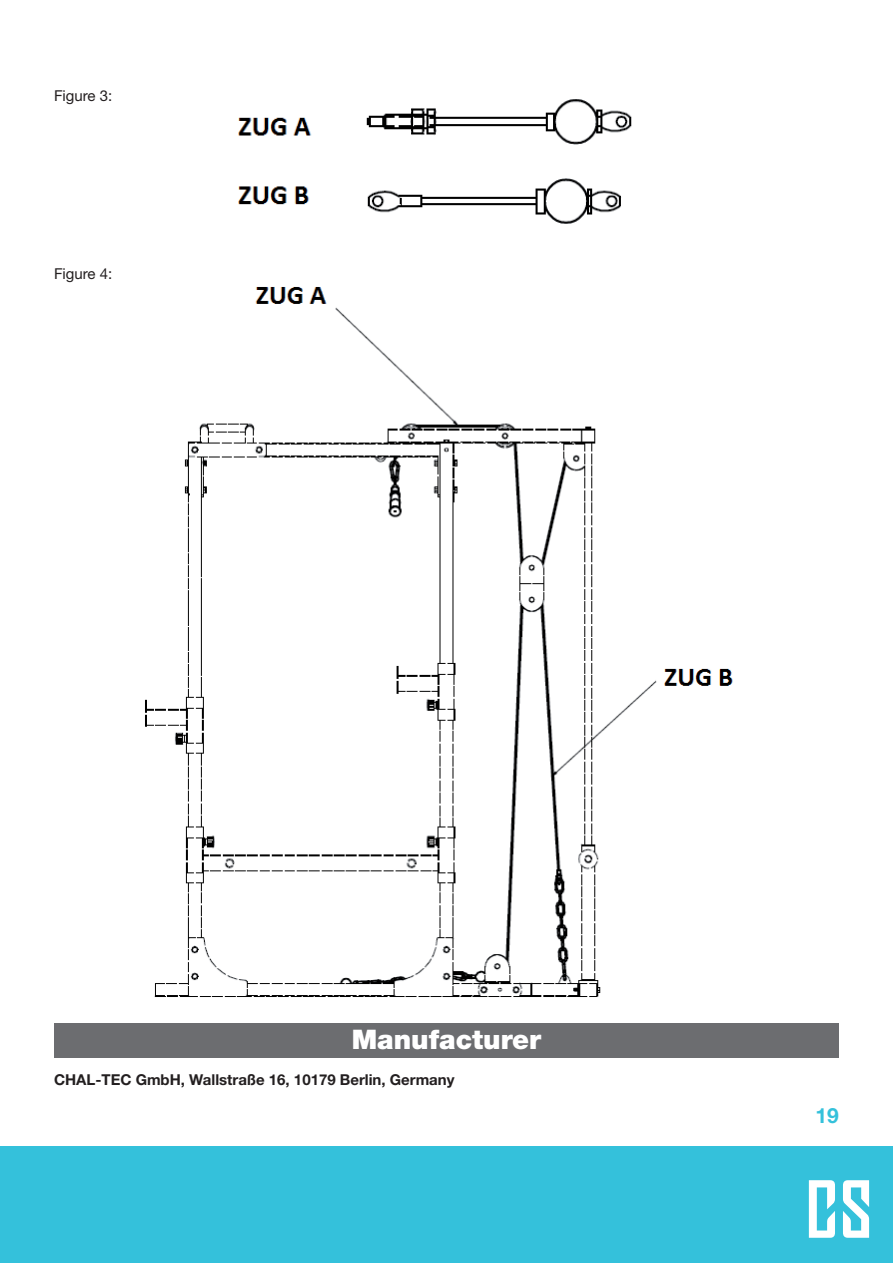
<style>
.page{position:relative;width:893px;height:1263px;background:#fff}
.page>*{position:absolute;margin:0;border:0;box-sizing:border-box;transform-origin:0 0}
.t1{font:900 27px "Helvetica Neue";color:#fff}
.t2{font:700 21px "Helvetica Neue";color:#34c1db}
.t3{font:700 15px "Helvetica Neue";color:#231f20}
.t4{font:15px "Helvetica Neue";color:#231f20}
</style>
<div class="page">
<div style="left:0;top:1146px;width:893px;height:117px;background:#34c1db"></div>
<svg style="left:809px;top:1180px;width:26px;height:58px"></svg>
<svg style="left:843px;top:1180px;width:26px;height:58px"></svg>
<div style="left:54px;top:1023px;width:785px;height:34px;background:#6c6d70"></div>
<img style="left:238px;top:99px;width:394px;height:125px">
<img style="left:145px;top:287px;width:588px;height:710px">
<p class="t4" style="left:54px;top:87px;width:60px">Figure 3:</p>
<p class="t4" style="left:54px;top:265px;width:60px">Figure 4:</p>
<h1 class="t1" style="left:352px;top:1024px;width:191px">Manufacturer</h1>
<p class="t3" style="left:54px;top:1071px;width:402px">CHAL-TEC GmbH, Wallstraße 16, 10179 Berlin, Germany</p>
<h2 class="t2" style="left:816px;top:1102px;width:25px">19</h2>
</div>
